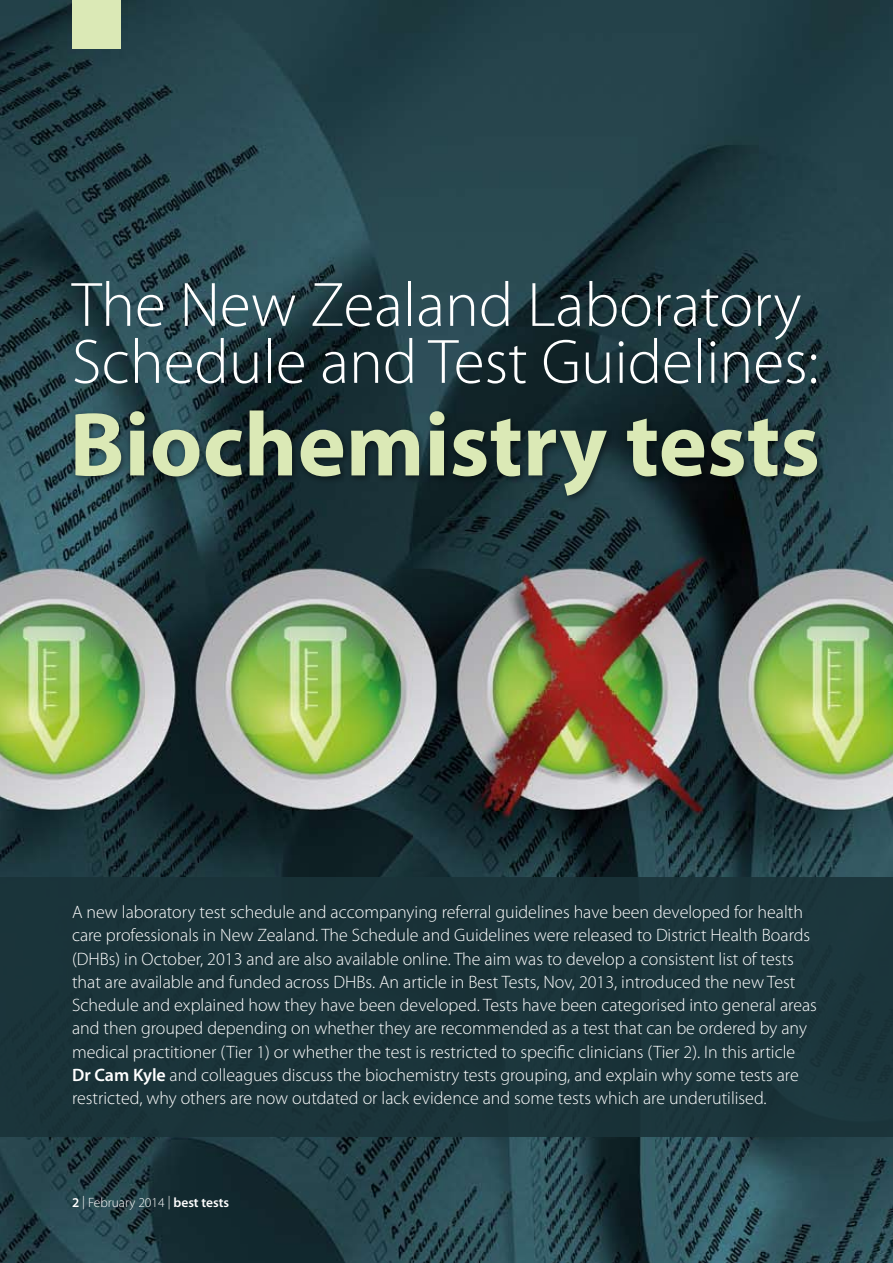
<style>
.page{position:relative;width:893px;height:1263px;background:#fff}
.page>*{position:absolute;margin:0;border:0;box-sizing:border-box;transform-origin:0 0}
.t1{font:700 91.5px "Myriad Pro";color:#dbe9b6}
.t2{font:300 63.3px/57px "Myriad Pro";color:#fff}
.t3{font:300 18px/23.2px "Myriad Pro";color:#fff}
.t4{font:300 13.5px "Myriad Pro";color:#fff}
.s1{font-weight:600}
</style>
<div class="page">
<img style="left:0;top:0;width:893px;height:1263px">
<div style="left:0;top:878px;width:893px;height:259px;background:#1a3339"></div>
<div style="left:72px;top:0;width:48px;height:48px;background:#dbe9b6"></div>
<div style="left:71px;top:406px;width:822px;height:132px;background:#000;opacity:.5"></div>
<h2 class="t2" style="left:72px;top:276px;width:748px">The New Zealand Laboratory<br>Schedule and Test Guidelines:</h2>
<h1 class="t1" style="left:69px;top:385px;width:752px">Biochemistry tests</h1>
<p class="t3" style="left:72px;top:900px;width:746px">A new laboratory test schedule and accompanying referral guidelines have been developed for health care professionals in New Zealand. The Schedule and Guidelines were released to District Health Boards (DHBs) in October, 2013 and are also available online. The aim was to develop a consistent list of tests that are available and funded across DHBs. An article in Best Tests, Nov, 2013, introduced the new Test Schedule and explained how they have been developed. Tests have been categorised into general areas and then grouped depending on whether they are recommended as a test that can be ordered by any medical practitioner (Tier 1) or whether the test is restricted to specific clinicians (Tier 2). In this article <span class="s1">Dr Cam Kyle</span> and colleagues discuss the biochemistry tests grouping, and explain why some tests are restricted, why others are now outdated or lack evidence and some tests which are underutilised.</p>
<p class="t4" style="left:72px;top:1194px;width:159px"><span class="s1">2</span> | February 2014 | <span class="s1">best tests</span></p>
</div>
